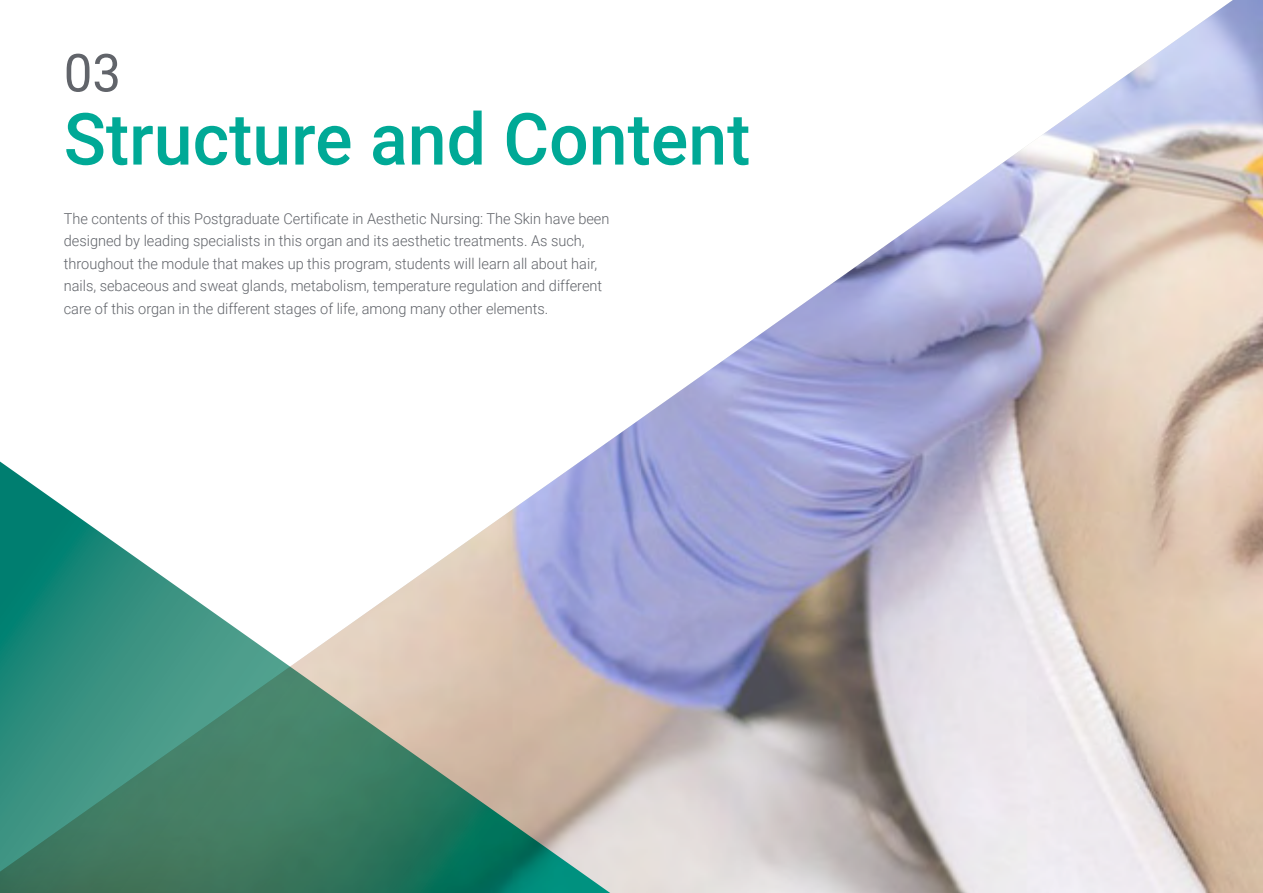
<style>
.page{position:relative;width:1263px;height:893px;background:#fff}
.page>*{position:absolute;margin:0;border:0;box-sizing:border-box;transform-origin:0 0}
.t1{font:500 72px "Roboto";color:#00a996}
.t2{font:52.5px "Roboto";color:#61646a}
.t3{font:300 15px/22.5px "Roboto";color:#61646a}
</style>
<div class="page">
<img style="left:602px;top:0;width:661px;height:893px">
<svg style="left:0;top:446px;width:640px;height:447px"></svg>
<h2 class="t2" style="left:64px;top:36px;width:59px">03</h2>
<h1 class="t1" style="left:64px;top:89px;width:688px">Structure and Content</h1>
<p class="t3" style="left:64px;top:207px;width:547px">The contents of this Postgraduate Certificate in Aesthetic Nursing: The Skin have been designed by leading specialists in this organ and its aesthetic treatments. As such, throughout the module that makes up this program, students will learn all about hair, nails, sebaceous and sweat glands, metabolism, temperature regulation and different care of this organ in the different stages of life, among many other elements.</p>
</div>
